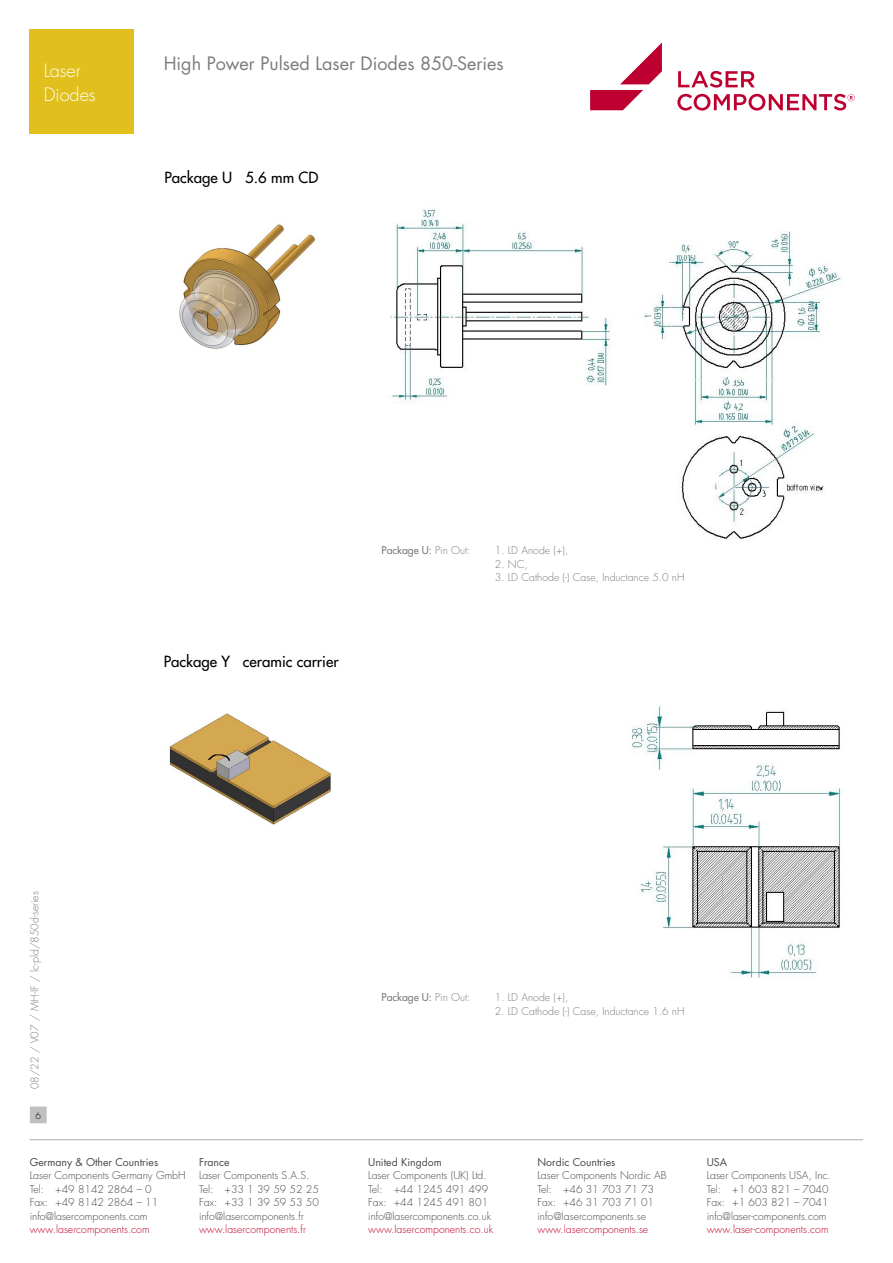
<style>
.page{position:relative;width:893px;height:1263px;background:#fff}
.page>*{position:absolute;margin:0;border:0;box-sizing:border-box;transform-origin:0 0}
.t1{font:18px "Futura Std";color:#7c7c7c}
.t2{font:300 18px/24px "Futura Std";color:#fff}
.t3{font:500 15px "Futura Std";color:#000}
.t4{font:300 10.5px/13.5px "Futura Std";color:#484848}
.t5{font:300 10.5px "Futura Std";color:#7c7c7c}
.t6{font:300 10.5px "Futura Std";color:#be0027}
.t7{font:10.5px "Futura Std";color:#484848}
.t8{font:500 10.5px "Futura Std";color:#7c7c7c}
.t9{font:300 9px "Futura Std";color:#000}
.s1{font-weight:300}
</style>
<div class="page">
<hr style="left:30px;top:1139px;width:833px;height:1px;background:#c0c0c0">
<div style="left:31px;top:1107px;width:15px;height:16px;background:#c0c0c0"></div>
<div style="left:30px;top:1106px;width:17px;height:17px;border:1px solid #c0c0c0"></div>
<svg style="left:677px;top:71px;width:178px;height:40px"></svg>
<svg style="left:590px;top:43px;width:72px;height:67px"></svg>
<img style="left:179px;top:224px;width:136px;height:125px">
<img style="left:390px;top:208px;width:452px;height:331px">
<img style="left:632px;top:705px;width:209px;height:273px">
<img style="left:169px;top:713px;width:162px;height:112px">
<div style="left:30px;top:30px;width:104px;height:104px;background:#e1bf1d"></div>
<h1 class="t2" style="left:44px;top:59px;width:53px">Laser<br>Diodes</h1>
<h1 class="t1" style="left:164px;top:52px;width:342px">High Power Pulsed Laser Diodes 850-Series</h1>
<h2 class="t3" style="left:165px;top:168px;width:155px">Package U 5.6 mm CD</h2>
<h2 class="t3" style="left:164px;top:652px;width:176px">Package Y ceramic carrier</h2>
<p class="t8" style="left:382px;top:544px;width:90px">Package U: <span class="s1">Pin Out:</span></p>
<p class="t5" style="left:495px;top:544px;width:75px">1. LD Anode (+),</p>
<p class="t5" style="left:495px;top:557px;width:34px">2. NC,</p>
<p class="t5" style="left:495px;top:571px;width:191px">3. LD Cathode (-) Case, Inductance 5.0 nH</p>
<p class="t5" style="left:28px;top:1089px;width:200px;rotate:-90deg">08/22 / V07 / MH-IF / lc-pld/850d-series</p>
<p class="t9" style="left:35px;top:1110px;width:7px">6</p>
<p class="t7" style="left:30px;top:1155px;width:130px">Germany &amp; Other Countries</p>
<p class="t4" style="left:30px;top:1169px;width:157px">Laser Components Germany GmbH<br>Tel: +49 8142 2864 – 0<br>Fax: +49 8142 2864 – 11 info@lasercomponents.com</p>
<p class="t6" style="left:30px;top:1223px;width:121px">www.lasercomponents.com</p>
<p class="t7" style="left:199px;top:1155px;width:32px">France</p>
<p class="t4" style="left:199px;top:1169px;width:121px">Laser Components S.A.S.<br>Tel: +33 1 39 59 52 25<br>Fax: +33 1 39 59 53 50 info@lasercomponents.fr</p>
<p class="t6" style="left:199px;top:1223px;width:108px">www.lasercomponents.fr</p>
<p class="t8" style="left:382px;top:991px;width:90px">Package U: <span class="s1">Pin Out:</span></p>
<p class="t5" style="left:495px;top:991px;width:75px">1. LD Anode (+),</p>
<p class="t5" style="left:495px;top:1005px;width:191px">2. LD Cathode (-) Case, Inductance 1.6 nH</p>
<p class="t7" style="left:368px;top:1155px;width:75px">United Kingdom</p>
<p class="t4" style="left:368px;top:1169px;width:124px">Laser Components (UK) Ltd.<br>Tel: +44 1245 491 499<br>Fax: +44 1245 491 801 info@lasercomponents.co.uk</p>
<p class="t6" style="left:368px;top:1223px;width:126px">www.lasercomponents.co.uk</p>
<p class="t7" style="left:537px;top:1155px;width:79px">Nordic Countries</p>
<p class="t4" style="left:537px;top:1169px;width:131px">Laser Components Nordic AB<br>Tel: +46 31 703 71 73<br>Fax: +46 31 703 71 01 info@lasercomponents.se</p>
<p class="t6" style="left:537px;top:1223px;width:112px">www.lasercomponents.se</p>
<p class="t7" style="left:707px;top:1155px;width:22px">USA</p>
<p class="t4" style="left:707px;top:1169px;width:126px">Laser Components USA, Inc.<br>Tel: +1 603 821 – 7040<br>Fax: +1 603 821 – 7041 info@laser-components.com</p>
<p class="t6" style="left:707px;top:1223px;width:123px">www.laser-components.com</p>
</div>
